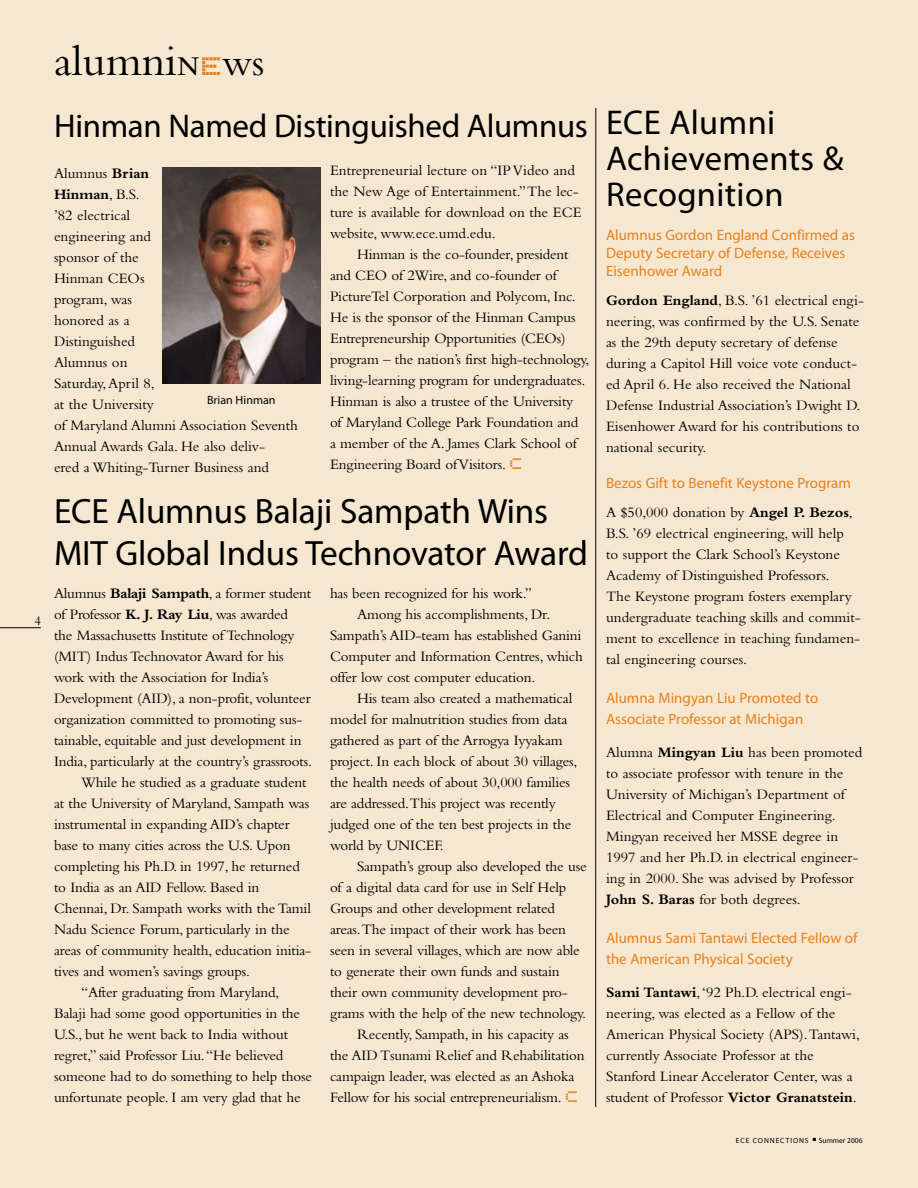
<style>
.page{position:relative;width:918px;height:1188px;background:#f6e7d1}
.page>*{position:absolute;margin:0;border:0;box-sizing:border-box;transform-origin:0 0}
.t1{font:45px "Bembo";color:#000}
.t2{font:35.25px/42px "Myriad Pro";letter-spacing:-.005em;color:#000}
.t3{font:34.5px/36px "Myriad Pro";letter-spacing:.01em;color:#000}
.t4{font:33px "Myriad Pro";letter-spacing:-.01em;color:#000}
.t5{font:15px/21px "Bembo";letter-spacing:-.01em;color:#000}
.t6{font:15px/18px "Myriad Pro";color:#e7811d}
.t7{font:13.5px "Bembo";color:#000}
.t8{font:12px "Myriad Pro";color:#000}
.t9{font:7.5px "Myriad Pro";letter-spacing:.12em;color:#000}
.t10{font:7.5px "Myriad Pro";color:#000}
.s1{font-family:"Bembo SC";font-size:40.5px}
.s2{font-family:"Bubbledot ICG Coarse Positive";font-size:39.75px;color:#e7811d}
.s3{font-size:40.5px}
.s4{font-weight:700}
.s5{font-family:"Bubbledot ICG Coarse Positive";font-size:24px;color:#e7811d}
</style>
<div class="page">
<hr style="left:0;top:627px;width:41px;height:1px;background:#000">
<img style="left:162px;top:167px;width:159px;height:216px">
<hr style="left:595px;top:108px;width:1px;height:999px;background:#000">
<h1 class="t1" style="left:54px;top:34px;width:212px">alumni<span class="s1">n</span><span class="s2">E</span><span class="s3">ws</span></h1>
<p class="t7" style="left:34px;top:613px;width:8px">4</p>
<h3 class="t4" style="left:54px;top:105px;width:535px">Hinman Named Distinguished Alumnus</h3>
<p class="t5" style="left:54px;top:162px;width:246px">Alumnus <span class="s4">Brian<br>Hinman</span>, B.S.<br>’82 electrical<br>engineering and<br>sponsor of the<br>Hinman CEOs<br>program, was<br>honored as a<br>Distinguished<br>Alumnus on<br>Saturday, April 8,<br>at the University<br>of Maryland Alumni Association Seventh<br>Annual Awards Gala. He also deliv-<br>ered a Whiting-Turner Business and</p>
<p class="t5" style="left:330px;top:160px;width:253px">Entrepreneurial lecture on “IP Video and the New Age of Entertainment.” The lec&shy;ture is available for download on the ECE website, www.ece.umd.edu.</p>
<p class="t5" style="left:330px;top:244px;width:261px;text-indent:27px">Hinman is the co-founder, president and CEO of 2Wire, and co-founder of PictureTel Corporation and Polycom, Inc.<br>He is the sponsor of the Hinman Campus Entrepreneurship Opportunities (CEOs) program – the nation’s first high-technology, living-learning program for undergraduates.<br>Hinman is also a trustee of the University<br>of Maryland College Park Foundation and<br>a member of the A. James Clark School of Engineering Board of Visitors. <span class="s5">C</span></p>
<p class="t8" style="left:207px;top:392px;width:70px">Brian Hinman</p>
<h2 class="t2" style="left:54px;top:489px;width:535px">ECE Alumnus Balaji Sampath Wins<br>MIT Global Indus Technovator Award</h2>
<p class="t5" style="left:54px;top:582px;width:259px">Alumnus <span class="s4">Balaji Sampath</span>, a former student</p>
<p class="t5" style="left:54px;top:603px;width:236px">of Professor <span class="s4">K. J. Ray Liu</span>, was awarded</p>
<p class="t5" style="left:54px;top:624px;width:242px">the Massachusetts Institute of Technology</p>
<p class="t5" style="left:54px;top:645px;width:231px">(MIT) Indus Technovator Award for his</p>
<p class="t5" style="left:54px;top:666px;width:216px">work with the Association for India’s</p>
<p class="t5" style="left:54px;top:687px;width:258px">Development (AID), a non-profit, volunteer</p>
<p class="t5" style="left:54px;top:708px;width:250px">organization committed to promoting sus-</p>
<p class="t5" style="left:54px;top:729px;width:249px">tainable, equitable and just development in</p>
<p class="t5" style="left:54px;top:750px;width:260px">India, particularly at the country’s grassroots.</p>
<p class="t5" style="left:81px;top:771px;width:227px">While he studied as a graduate student</p>
<p class="t5" style="left:54px;top:792px;width:257px">at the University of Maryland, Sampath was</p>
<p class="t5" style="left:54px;top:813px;width:237px">instrumental in expanding AID’s chapter</p>
<p class="t5" style="left:54px;top:834px;width:238px">base to many cities across the U.S. Upon</p>
<p class="t5" style="left:54px;top:855px;width:247px">completing his Ph.D. in 1997, he returned</p>
<p class="t5" style="left:54px;top:876px;width:207px">to India as an AID Fellow. Based in</p>
<p class="t5" style="left:54px;top:897px;width:258px">Chennai, Dr. Sampath works with the Tamil</p>
<p class="t5" style="left:54px;top:918px;width:237px">Nadu Science Forum, particularly in the</p>
<p class="t5" style="left:54px;top:939px;width:259px">areas of community health, education initia-</p>
<p class="t5" style="left:54px;top:960px;width:198px">tives and women’s savings groups.</p>
<p class="t5" style="left:81px;top:981px;width:200px">“After graduating from Maryland,</p>
<p class="t5" style="left:54px;top:1002px;width:248px">Balaji had some good opportunities in the</p>
<p class="t5" style="left:54px;top:1023px;width:236px">U.S., but he went back to India without</p>
<p class="t5" style="left:54px;top:1044px;width:231px">regret,” said Professor Liu. “He believed</p>
<p class="t5" style="left:54px;top:1065px;width:259px">someone had to do something to help those</p>
<p class="t5" style="left:54px;top:1086px;width:248px">unfortunate people. I am very glad that he</p>
<p class="t5" style="left:330px;top:582px;width:203px">has been recognized for his work.”</p>
<p class="t5" style="left:357px;top:603px;width:195px">Among his accomplishments, Dr.</p>
<p class="t5" style="left:330px;top:624px;width:253px">Sampath’s AID-team has established Ganini</p>
<p class="t5" style="left:330px;top:645px;width:254px">Computer and Information Centres, which</p>
<p class="t5" style="left:330px;top:666px;width:207px">offer low cost computer education.</p>
<p class="t5" style="left:357px;top:687px;width:217px">His team also created a mathematical</p>
<p class="t5" style="left:330px;top:708px;width:239px">model for malnutrition studies from data</p>
<p class="t5" style="left:330px;top:729px;width:234px">gathered as part of the Arrogya Iyyakam</p>
<p class="t5" style="left:330px;top:750px;width:249px">project. In each block of about 30 villages,</p>
<p class="t5" style="left:330px;top:771px;width:242px">the health needs of about 30,000 families</p>
<p class="t5" style="left:330px;top:792px;width:227px">are addressed. This project was recently</p>
<p class="t5" style="left:330px;top:813px;width:243px">judged one of the ten best projects in the</p>
<p class="t5" style="left:330px;top:834px;width:115px">world by UNICEF.</p>
<p class="t5" style="left:357px;top:855px;width:231px">Sampath’s group also developed the use</p>
<p class="t5" style="left:330px;top:876px;width:238px">of a digital data card for use in Self Help</p>
<p class="t5" style="left:330px;top:897px;width:226px">Groups and other development related</p>
<p class="t5" style="left:330px;top:918px;width:238px">areas. The impact of their work has been</p>
<p class="t5" style="left:330px;top:939px;width:251px">seen in several villages, which are now able</p>
<p class="t5" style="left:330px;top:960px;width:231px">to generate their own funds and sustain</p>
<p class="t5" style="left:330px;top:981px;width:239px">their own community development pro-</p>
<p class="t5" style="left:330px;top:1002px;width:258px">grams with the help of the new technology.</p>
<p class="t5" style="left:357px;top:1023px;width:213px">Recently, Sampath, in his capacity as</p>
<p class="t5" style="left:330px;top:1044px;width:256px">the AID Tsunami Relief and Rehabilitation</p>
<p class="t5" style="left:330px;top:1065px;width:246px">campaign leader, was elected as an Ashoka</p>
<p class="t5" style="left:330px;top:1086px;width:249px">Fellow for his social entrepreneurialism. <span class="s5">C</span></p>
<h3 class="t3" style="left:606px;top:104px;width:239px">ECE Alumni<br>Achievements &amp;<br>Recognition</h3>
<p class="t6" style="left:606px;top:225px;width:250px">Alumnus Gordon England Confirmed as<br>Deputy Secretary of Defense, Receives<br>Eisenhower Award</p>
<p class="t5" style="left:606px;top:290px;width:259px"><span class="s4">Gordon England</span>, B.S. ’61 electrical engi&shy;neering, was confirmed by the U.S. Senate as the 29th deputy secretary of defense during a Capitol Hill voice vote conduct&shy;ed April 6. He also received the National Defense Industrial Association’s Dwight D.<br>Eisenhower Award for his contributions to national security.</p>
<p class="t6" style="left:606px;top:473px;width:246px">Bezos Gift to Benefit Keystone Program</p>
<p class="t5" style="left:606px;top:502px;width:256px">A $50,000 donation by <span class="s4">Angel P. Bezos</span>, B.S. ’69 electrical engineering, will help<br>to support the Clark School’s Keystone Academy of Distinguished Professors.<br>The Keystone program fosters exemplary undergraduate teaching skills and commit&shy;ment to excellence in teaching fundamen&shy;tal engineering courses.</p>
<p class="t6" style="left:606px;top:687px;width:214px;line-height:21px">Alumna Mingyan Liu Promoted to<br>Associate Professor at Michigan</p>
<p class="t5" style="left:606px;top:741px;width:258px">Alumna <span class="s4">Mingyan Liu</span> has been promoted to associate professor with tenure in the University of Michigan’s Department of Electrical and Computer Engineering.<br>Mingyan received her MSSE degree in 1997 and her Ph.D. in electrical engineer&shy;ing in 2000. She was advised by Professor <span class="s4">John S. Baras</span> for both degrees.</p>
<p class="t6" style="left:606px;top:927px;width:253px;line-height:21px">Alumnus Sami Tantawi Elected Fellow of the American Physical Society</p>
<p class="t5" style="left:606px;top:981px;width:255px"><span class="s4">Sami Tantawi</span>, ‘92 Ph.D. electrical engi&shy;neering, was elected as a Fellow of the American Physical Society (APS). Tantawi, currently Associate Professor at the Stanford Linear Accelerator Center, was a student of Professor <span class="s4">Victor Granatstein</span>.</p>
<p class="t9" style="left:736px;top:1136px;width:74px">ECE CONNECTIONS</p>
<p class="t10" style="left:819px;top:1136px;width:45px">Summer 2006</p>
</div>
